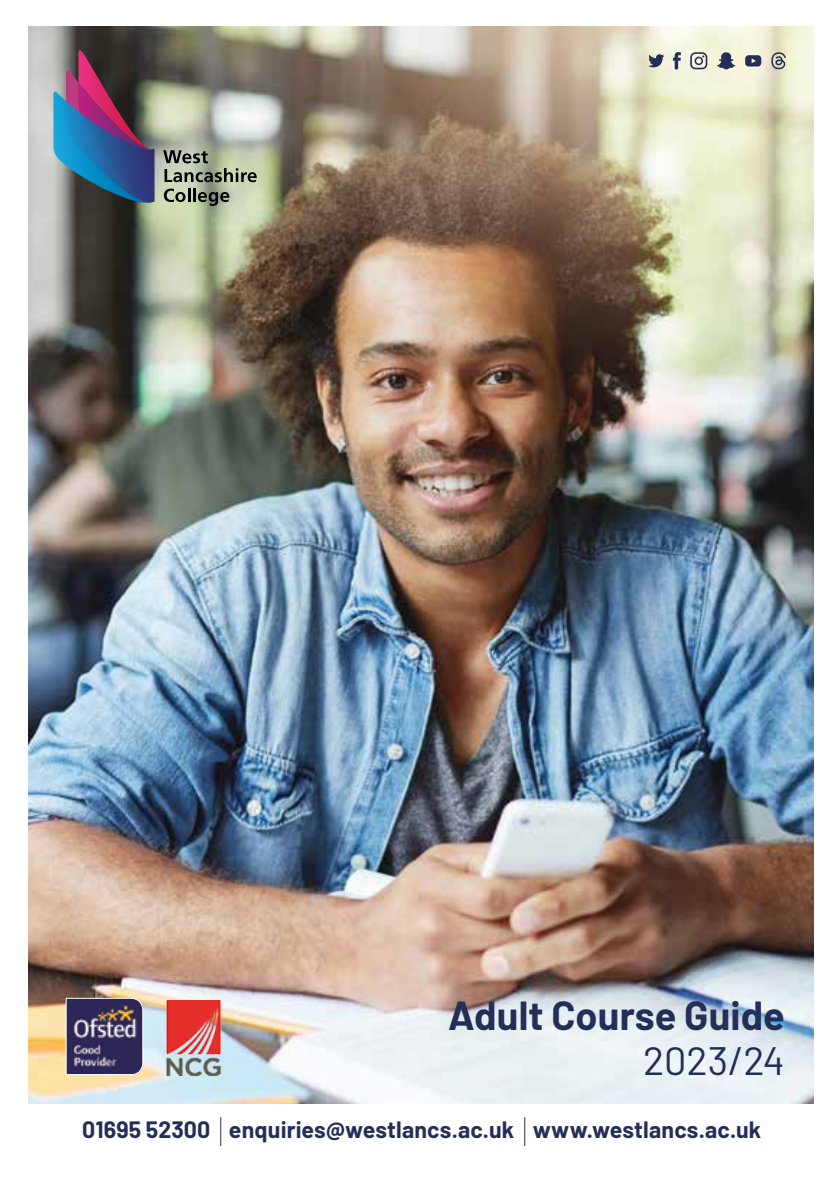
<style>
.page{position:relative;width:840px;height:1191px;background:#fff}
.page>*{position:absolute;margin:0;border:0;box-sizing:border-box;transform-origin:0 0}
.t1{font:700 39.6px "Barlow";color:#242f57}
.t2{font:39.6px "Barlow";letter-spacing:-.005em;color:#242f57}
.t3{font:700 23.2px "Barlow";letter-spacing:.005em;color:#242f57}
</style>
<div class="page">
<img style="left:28px;top:26px;width:785px;height:1077px">
<svg style="left:53px;top:50px;width:101px;height:159px"></svg>
<svg style="left:163px;top:150px;width:94px;height:32px"></svg>
<svg style="left:164px;top:188px;width:65px;height:18px"></svg>
<svg style="left:648px;top:54px;width:15px;height:14px"></svg>
<svg style="left:672px;top:52px;width:8px;height:17px"></svg>
<svg style="left:744px;top:55px;width:16px;height:12px"></svg>
<svg style="left:689px;top:52px;width:18px;height:17px"></svg>
<svg style="left:716px;top:52px;width:19px;height:17px"></svg>
<svg style="left:770px;top:52px;width:15px;height:17px"></svg>
<svg style="left:220px;top:1117px;width:1px;height:28px"></svg>
<svg style="left:524px;top:1117px;width:1px;height:28px"></svg>
<svg style="left:65px;top:996px;width:79px;height:79px"></svg>
<img style="left:155px;top:1000px;width:76px;height:75px">
<h1 class="t1" style="left:448px;top:986px;width:338px">Adult Course Guide</h1>
<h1 class="t2" style="left:642px;top:1032px;width:143px">2023/24</h1>
<p class="t3" style="left:82px;top:1112px;width:680px">01695 52300 enquiries@westlancs.ac.uk www.westlancs.ac.uk</p>
</div>
